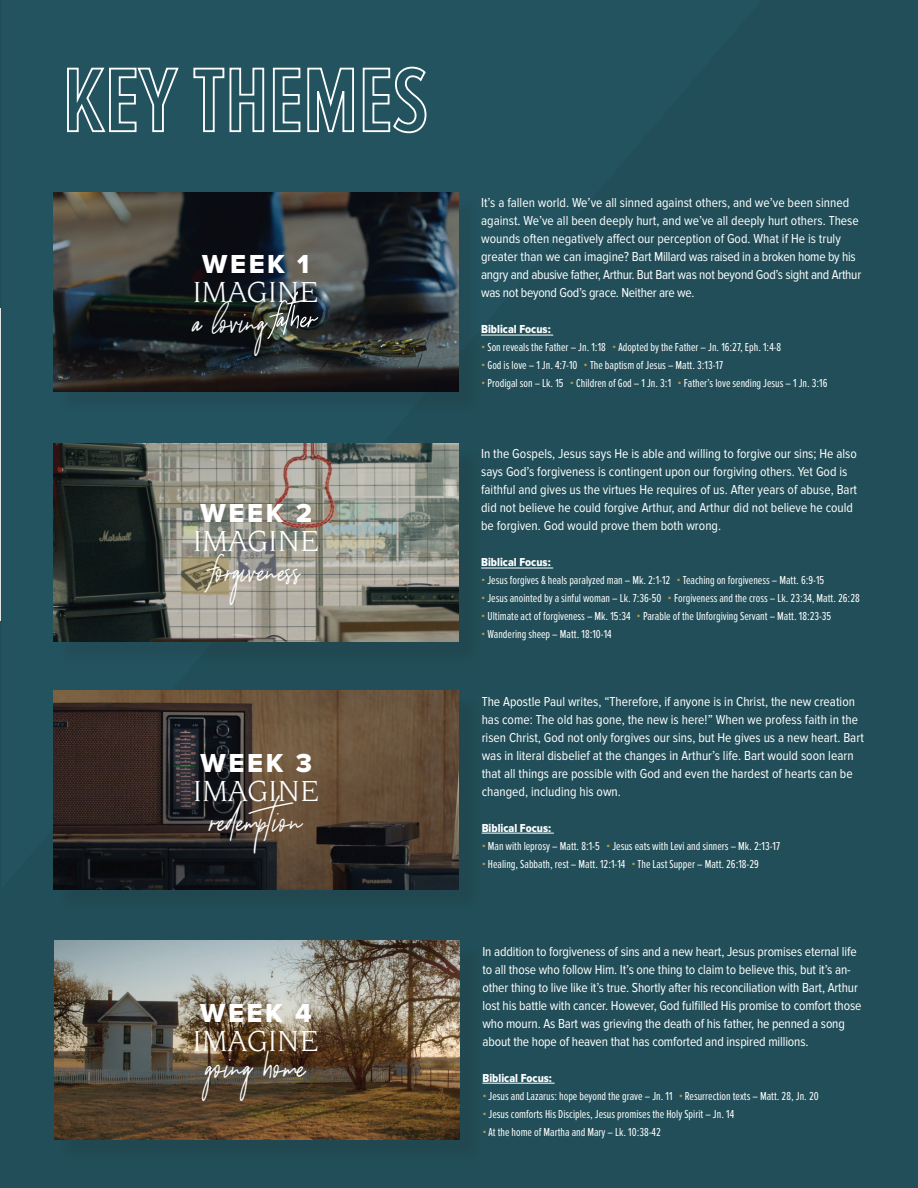
<style>
.page{position:relative;width:918px;height:1188px;background:#fff}
.page>*{position:absolute;margin:0;border:0;box-sizing:border-box;transform-origin:0 0}
.Black_Proxima_H4{font:31.5px "Novarese Pro";color:#fff}
.Black_Proxima_H4-2{font:27px "Sydney";letter-spacing:.01em;color:#fff}
.Black_Proxima_H4-3{font:27px "Proxima Nova Extrabld";letter-spacing:.1em;color:#fff}
.t1{font:13.5px/18px "Proxima Nova Cond";color:#fff}
.t2{font:12px "Proxima Nova Ex Cn";color:#fff}
.t3{font:12px "Proxima Nova Cond Extrabld";color:#fff}
.s1{color:#b69545}
</style>
<div class="page">
<div style="left:1px;top:0;width:917px;height:1188px;background:#214e58"></div>
<hr style="left:0;top:308px;width:1px;height:312px;background:#e6e7e9">
<hr style="left:481px;top:335px;width:72px;height:1px;background:#fff">
<div style="left:58px;top:197px;width:422px;height:216px;background:#231f20;opacity:.12"></div>
<img style="left:53px;top:192px;width:405px;height:199px">
<svg style="left:267px;top:291px;width:51px;height:48px;background:#474e4d"></svg>
<hr style="left:481px;top:568px;width:72px;height:1px;background:#fff">
<img style="left:53px;top:443px;width:405px;height:199px">
<hr style="left:482px;top:833px;width:72px;height:1px;background:#fff">
<div style="left:59px;top:695px;width:422px;height:216px;background:#214952"></div>
<img style="left:54px;top:690px;width:405px;height:199px">
<hr style="left:482px;top:1083px;width:73px;height:1px;background:#fff">
<div style="left:60px;top:945px;width:421px;height:216px;background:#214952"></div>
<img style="left:54px;top:940px;width:406px;height:199px">
<svg style="left:67px;top:67px;width:112px;height:66px"></svg>
<svg style="left:193px;top:67px;width:72px;height:66px"></svg>
<svg style="left:272px;top:67px;width:82px;height:66px"></svg>
<svg style="left:362px;top:66px;width:65px;height:68px"></svg>
<p class="Black_Proxima_H4-3" style="left:202px;top:248px;width:109px">WEEK 1</p>
<p class="Black_Proxima_H4" style="left:193px;top:275px;width:128px">IMAGINE</p>
<p class="Black_Proxima_H4-2" style="left:193px;top:306px;width:75px">a loving</p>
<p class="Black_Proxima_H4-3" style="left:201px;top:497px;width:113px">WEEK 2</p>
<p class="Black_Proxima_H4" style="left:193px;top:524px;width:128px">IMAGINE</p>
<p class="Black_Proxima_H4-2" style="left:213px;top:555px;width:89px">forgiveness</p>
<p class="Black_Proxima_H4-3" style="left:201px;top:747px;width:113px">WEEK 3</p>
<p class="Black_Proxima_H4" style="left:193px;top:774px;width:128px">IMAGINE</p>
<p class="Black_Proxima_H4-2" style="left:211px;top:805px;width:104px">redemption</p>
<p class="Black_Proxima_H4-3" style="left:200px;top:998px;width:113px">WEEK 4</p>
<p class="Black_Proxima_H4" style="left:193px;top:1024px;width:128px">IMAGINE</p>
<p class="Black_Proxima_H4-2" style="left:206px;top:1051px;width:101px">going home</p>
<p class="t1" style="left:481px;top:194px;width:382px">It’s a fallen world. We’ve all sinned against others, and we’ve been sinned against. We’ve all been deeply hurt, and we’ve all deeply hurt others. These wounds often negatively affect our perception of God. What if He is truly greater than we can imagine? Bart Millard was raised in a broken home by his angry and abusive father, Arthur. But Bart was not beyond God’s sight and Arthur was not beyond God’s grace. Neither are we.</p>
<p class="t3" style="left:481px;top:323px;width:71px">Biblical Focus:</p>
<p class="t2" style="left:481px;top:341px;width:302px"><span class="s1">•</span> Son reveals the Father – Jn. 1:18 <span class="s1">•</span> Adopted by the Father – Jn. 16:27, Eph. 1:4-8</p>
<p class="t2" style="left:481px;top:359px;width:243px"><span class="s1">•</span> God is love – 1 Jn. 4:7-10 <span class="s1">•</span> The baptism of Jesus – Matt. 3:13-17</p>
<p class="t2" style="left:481px;top:377px;width:348px"><span class="s1">•</span> Prodigal son – Lk. 15 <span class="s1">•</span> Children of God – 1 Jn. 3:1 <span class="s1">•</span> Father’s love sending Jesus – 1 Jn. 3:16</p>
<p class="t1" style="left:481px;top:445px;width:378px">In the Gospels, Jesus says He is able and willing to forgive our sins; He also says God’s forgiveness is contingent upon our forgiving others. Yet God is faithful and gives us the virtues He requires of us. After years of abuse, Bart did not believe he could forgive Arthur, and Arthur did not believe he could be forgiven. God would prove them both wrong.</p>
<p class="t3" style="left:481px;top:556px;width:71px">Biblical Focus:</p>
<p class="t2" style="left:481px;top:574px;width:345px"><span class="s1">•</span> Jesus forgives &amp; heals paralyzed man – Mk. 2:1-12 <span class="s1">•</span> Teaching on forgiveness – Matt. 6:9-15</p>
<p class="t2" style="left:481px;top:592px;width:380px"><span class="s1">•</span> Jesus anointed by a sinful woman – Lk. 7:36-50 <span class="s1">•</span> Forgiveness and the cross – Lk. 23:34, Matt. 26:28</p>
<p class="t2" style="left:481px;top:610px;width:352px"><span class="s1">•</span> Ultimate act of forgiveness – Mk. 15:34 <span class="s1">•</span> Parable of the Unforgiving Servant – Matt. 18:23-35</p>
<p class="t2" style="left:481px;top:628px;width:132px"><span class="s1">•</span> Wandering sheep – Matt. 18:10-14</p>
<p class="t1" style="left:482px;top:692px;width:384px">The Apostle Paul writes, “Therefore, if anyone is in Christ, the new creation has come: The old has gone, the new is here!” When we profess faith in the risen Christ, God not only forgives our sins, but He gives us a new heart. Bart was in literal disbelief at the changes in Arthur’s life. Bart would soon learn that all things are possible with God and even the hardest of hearts can be changed, including his own.</p>
<p class="t3" style="left:482px;top:821px;width:71px">Biblical Focus:</p>
<p class="t2" style="left:482px;top:839px;width:300px"><span class="s1">•</span> Man with leprosy – Matt. 8:1-5 <span class="s1">•</span> Jesus eats with Levi and sinners – Mk. 2:13-17</p>
<p class="t2" style="left:482px;top:857px;width:279px"><span class="s1">•</span> Healing, Sabbath, rest – Matt. 12:1-14 <span class="s1">•</span>The Last Supper – Matt. 26:18-29</p>
<p class="t1" style="left:482px;top:942px;width:381px">In addition to forgiveness of sins and a new heart, Jesus promises eternal life to all those who follow Him. It’s one thing to claim to believe this, but it’s an&shy;other thing to live like it’s true. Shortly after his reconciliation with Bart, Arthur lost his battle with cancer. However, God fulfilled His promise to comfort those who mourn. As Bart was grieving the death of his father, he penned a song about the hope of heaven that has comforted and inspired millions.</p>
<p class="t3" style="left:482px;top:1071px;width:71px">Biblical Focus:</p>
<p class="t2" style="left:482px;top:1089px;width:338px"><span class="s1">•</span>Jesus and Lazarus: hope beyond the grave – Jn. 11 <span class="s1">•</span> Resurrection texts – Matt. 28, Jn. 20</p>
<p class="t2" style="left:482px;top:1107px;width:253px"><span class="s1">•</span>Jesus comforts His Disciples, Jesus promises the Holy Spirit – Jn. 14</p>
<p class="t2" style="left:482px;top:1125px;width:180px"><span class="s1">•</span>At the home of Martha and Mary – Lk. 10:38-42</p>
</div>
